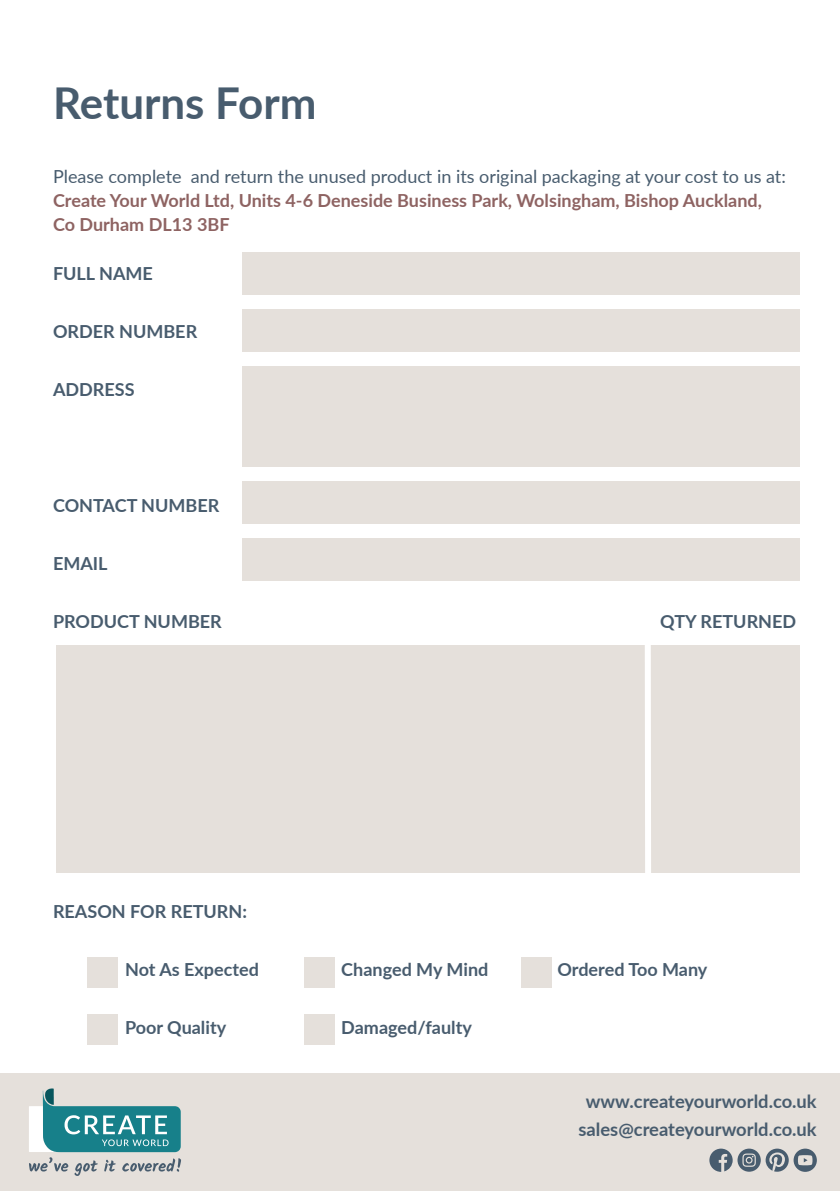
<style>
.page{position:relative;width:840px;height:1191px;background:#fff}
.page>*{position:absolute;margin:0;border:0;box-sizing:border-box;transform-origin:0 0}
.t1{font:700 43.8px "Lato";color:#485c6e}
.t2{font:700 18.4px/27.2px "Lato";color:#485c6e;text-align:center}
.t3{font:700 18px "Lato";color:#485c6e}
.t4{font:700 18px/24px "Lato";color:#8e6362}
.t5{font:18px "Lato";color:#485c6e}
</style>
<div class="page">
<div style="left:242px;top:252px;width:557px;height:42px;background:#e5e0db"></div>
<div style="left:242px;top:481px;width:557px;height:42px;background:#e5e0db"></div>
<div style="left:242px;top:538px;width:557px;height:43px;background:#e5e0db"></div>
<div style="left:56px;top:645px;width:743px;height:227px;background:#e5e0db"></div>
<div style="left:242px;top:309px;width:557px;height:43px;background:#e5e0db"></div>
<div style="left:242px;top:366px;width:557px;height:100px;background:#e5e0db"></div>
<div style="left:87px;top:957px;width:30px;height:30px;background:#e5e0db"></div>
<div style="left:304px;top:957px;width:30px;height:30px;background:#e5e0db"></div>
<div style="left:521px;top:957px;width:30px;height:30px;background:#e5e0db"></div>
<div style="left:87px;top:1014px;width:30px;height:30px;background:#e5e0db"></div>
<div style="left:304px;top:1014px;width:30px;height:30px;background:#e5e0db"></div>
<div style="left:644px;top:638px;width:6px;height:245px;background:#fff"></div>
<div style="left:0;top:1073px;width:839px;height:118px;background:#e5e0db"></div>
<svg style="left:29px;top:1088px;width:152px;height:88px"></svg>
<svg style="left:709px;top:1148px;width:107px;height:23px"></svg>
<h1 class="t1" style="left:53px;top:71px;width:265px">Returns Form</h1>
<p class="t5" style="left:53px;top:164px;width:734px">Please complete and return the unused product in its original packaging at your cost to us at:</p>
<p class="t4" style="left:53px;top:188px;width:710px">Create Your World Ltd, Units 4-6 Deneside Business Park, Wolsingham, Bishop Auckland,<br>Co Durham DL13 3BF</p>
<p class="t3" style="left:53px;top:260px;width:101px">FULL NAME</p>
<p class="t3" style="left:53px;top:318px;width:146px">ORDER NUMBER</p>
<p class="t3" style="left:53px;top:376px;width:83px">ADDRESS</p>
<p class="t3" style="left:53px;top:492px;width:168px">CONTACT NUMBER</p>
<p class="t3" style="left:53px;top:550px;width:56px">EMAIL</p>
<p class="t3" style="left:53px;top:608px;width:170px">PRODUCT NUMBER</p>
<p class="t3" style="left:660px;top:608px;width:137px">QTY RETURNED</p>
<p class="t3" style="left:53px;top:898px;width:195px">REASON FOR RETURN:</p>
<p class="t3" style="left:125px;top:956px;width:135px">Not As Expected</p>
<p class="t3" style="left:341px;top:956px;width:148px">Changed My Mind</p>
<p class="t3" style="left:557px;top:956px;width:151px">Ordered Too Many</p>
<p class="t3" style="left:125px;top:1014px;width:103px">Poor Quality</p>
<p class="t3" style="left:341px;top:1014px;width:132px">Damaged/faulty</p>
<p class="t2" style="left:578px;top:1087px;width:239px">www.createyourworld.co.uk sales@createyourworld.co.uk</p>
</div>
